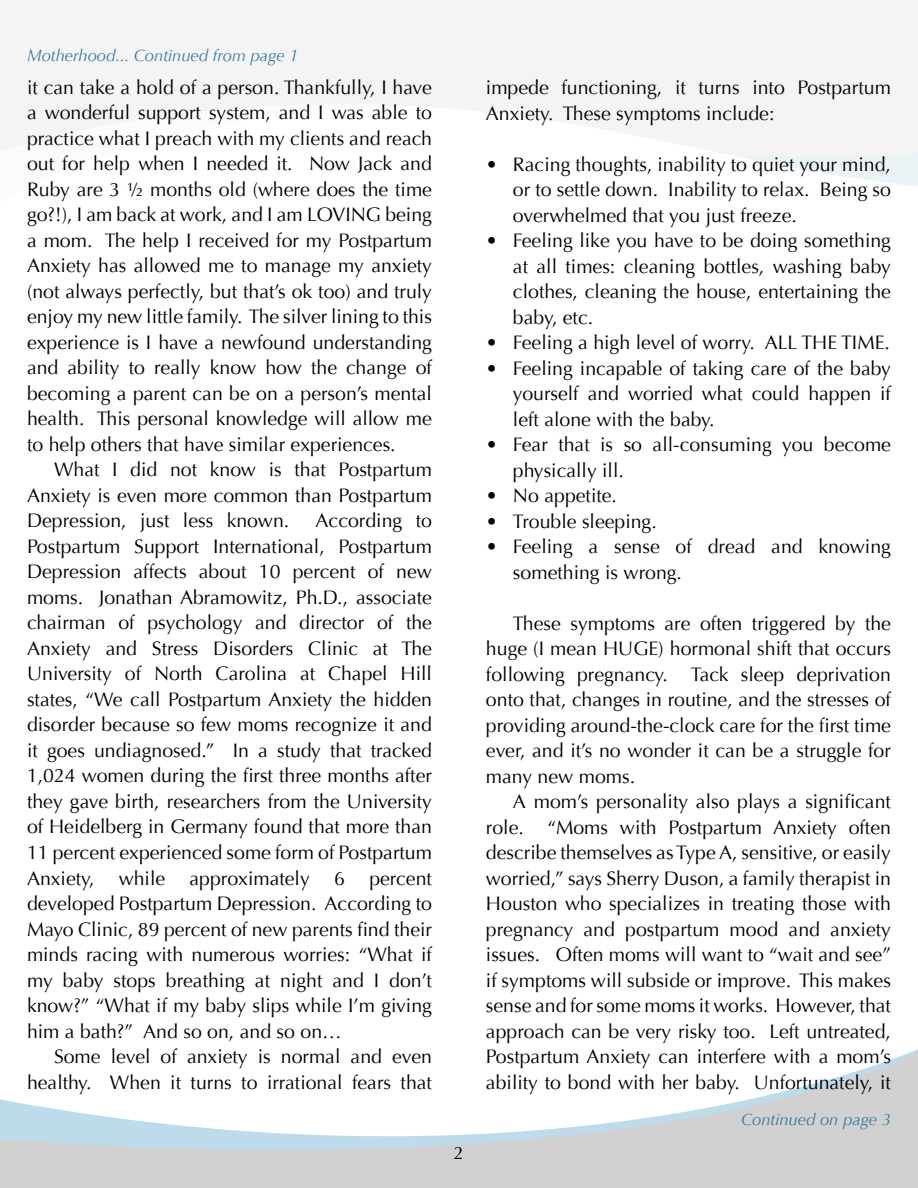
<style>
.page{position:relative;width:918px;height:1188px;background:#fff}
.page>*{position:absolute;margin:0;border:0;box-sizing:border-box;transform-origin:0 0}
.t1{font:19.5px/25.5px "Optima";color:#000;text-align:justify}
.t2{font:18px "Optima";color:#000}
.t3{font:italic 16.5px "Optima";color:#3e7aa2}
</style>
<div class="page">
<svg style="left:0;top:0;width:918px;height:154px;fill:#f4f4f4"></svg>
<svg style="left:0;top:101px;width:405px;height:53px"></svg>
<svg style="left:726px;top:150px;width:192px;height:37px"></svg>
<svg style="left:0;top:1053px;width:918px;height:135px"></svg>
<p class="t3" style="left:27px;top:46px;width:273px">Motherhood... Continued from page 1</p>
<p class="t1" style="left:27px;top:75px;width:407px">it can take a hold of a person. Thankfully, I have a wonderful support system, and I was able to practice what I preach with my clients and reach out for help when I needed it. Now Jack and Ruby are 3 ½ months old (where does the time go?!), I am back at work, and I am LOVING being a mom. The help I received for my Postpartum Anxiety has allowed me to manage my anxiety (not always perfectly, but that’s ok too) and truly enjoy my new little family. The silver lining to this experience is I have a newfound understanding and ability to really know how the change of becoming a parent can be on a person’s mental health. This personal knowledge will allow me to help others that have similar experiences.</p>
<p class="t1" style="left:27px;top:457px;width:406px;text-indent:27px">What I did not know is that Postpartum Anxiety is even more common than Postpartum Depression, just less known.</p>
<p class="t1" style="left:27px;top:508px;width:407px;text-indent:289px">According to Postpartum Support International, Postpartum Depression affects about 10 percent of new moms. Jonathan Abramowitz, Ph.D., associate chairman of psychology and director of the Anxiety and Stress Disorders Clinic at The University of North Carolina at Chapel Hill states, “We call Postpartum Anxiety the hidden disorder because so few moms recognize it and it goes undiagnosed.” In a study that tracked 1,024 women during the first three months after they gave birth, researchers from the University of Heidelberg in Germany found that more than 11 percent experienced some form of Postpartum Anxiety, while approximately 6 percent developed Postpartum Depression. According to Mayo Clinic, 89 percent of new parents find their minds racing with numerous worries: “What if my baby stops breathing at night and I don’t know?” “What if my baby slips while I’m giving him a bath?” And so on, and so on…</p>
<p class="t1" style="left:27px;top:1044px;width:407px;text-align:right">Some level of anxiety is normal and even healthy. When it turns to irrational fears that</p>
<p class="t2" style="left:454px;top:1143px;width:12px">2</p>
<p class="t1" style="left:486px;top:75px;width:406px">impede functioning, it turns into Postpartum<br>Anxiety. These symptoms include:</p>
<p class="t1" style="left:513px;top:151px;width:379px;text-indent:-27px">• Racing thoughts, inability to quiet your mind, or to settle down. Inability to relax. Being so overwhelmed that you just freeze.</p>
<p class="t1" style="left:513px;top:228px;width:380px;text-indent:-27px">• Feeling like you have to be doing something at all times: cleaning bottles, washing baby clothes, cleaning the house, entertaining the baby, etc.</p>
<p class="t1" style="left:486px;top:330px;width:405px">• Feeling a high level of worry. ALL THE TIME.</p>
<p class="t1" style="left:513px;top:356px;width:380px;text-indent:-27px">• Feeling incapable of taking care of the baby yourself and worried what could happen if left alone with the baby.</p>
<p class="t1" style="left:513px;top:432px;width:380px;text-indent:-27px">• Fear that is so all-consuming you become physically ill.</p>
<p class="t1" style="left:486px;top:483px;width:133px">• No appetite.</p>
<p class="t1" style="left:486px;top:509px;width:172px">• Trouble sleeping.</p>
<p class="t1" style="left:513px;top:534px;width:379px;text-indent:-27px">• Feeling a sense of dread and knowing something is wrong.</p>
<p class="t1" style="left:486px;top:611px;width:407px;text-indent:27px">These symptoms are often triggered by the huge (I mean HUGE) hormonal shift that occurs following pregnancy. Tack sleep deprivation onto that, changes in routine, and the stresses of providing around-the-clock care for the first time ever, and it’s no wonder it can be a struggle for many new moms.</p>
<p class="t1" style="left:486px;top:789px;width:407px;text-indent:27px">A mom’s personality also plays a significant role. “Moms with Postpartum Anxiety often describe themselves as Type A, sensitive, or easily worried,” says Sherry Duson, a family therapist in Houston who specializes in treating those with pregnancy and postpartum mood and anxiety issues. Often moms will want to “wait and see” if symptoms will subside or improve. This makes sense and for some moms it works. However, that approach can be very risky too. Left untreated, Postpartum Anxiety can interfere with a mom’s ability to bond with her baby. Unfortunately, it</p>
<p class="t3" style="left:741px;top:1110px;width:151px">Continued on page 3</p>
</div>
